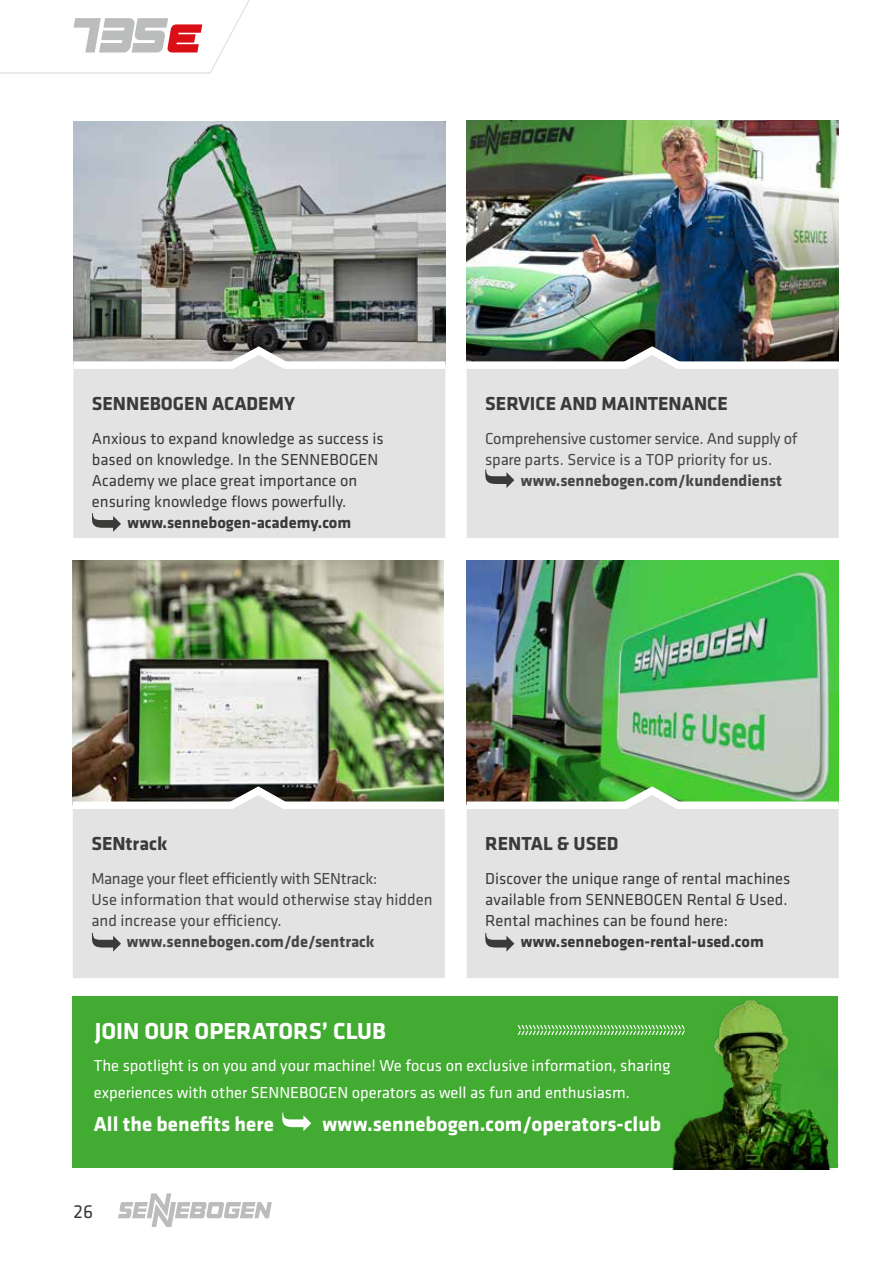
<style>
.page{position:relative;width:893px;height:1263px;background:#fff}
.page>*{position:absolute;margin:0;border:0;box-sizing:border-box;transform-origin:0 0}
.t1{font:700 24px "Klavika Basic";color:#fff}
.t2{font:700 21px "Klavika Basic";color:#fff}
.t3{font:700 19.5px "Klavika Basic";color:#3a3a39}
.t4{font:19.5px "Klavika Basic";color:#3a3a39}
.t5{font:16.5px/21px "Klavika Basic";color:#3a3a39}
.t6{font:16.5px/21px "Klavika Basic";color:#474746}
.t7{font:16.5px/27px "Klavika Basic";color:#fff}
.t8{font:700 16.5px "Klavika Basic";color:#474746}
.t9{font:700 16.5px "Klavika Basic";color:#3a3a39}
</style>
<div class="page">
<svg style="left:118px;top:1193px;width:154px;height:34px"></svg>
<img style="left:467px;top:120px;width:372px;height:222px">
<img style="left:73px;top:121px;width:372px;height:221px">
<div style="left:73px;top:996px;width:765px;height:172px;background:#42ab31"></div>
<img style="left:73px;top:560px;width:370px;height:222px">
<img style="left:467px;top:560px;width:372px;height:222px">
<div style="left:467px;top:373px;width:372px;height:165px;background:#e3e3e3"></div>
<div style="left:73px;top:813px;width:372px;height:165px;background:#e3e3e3"></div>
<div style="left:73px;top:373px;width:372px;height:165px;background:#e3e3e3"></div>
<div style="left:467px;top:813px;width:372px;height:165px;background:#e3e3e3"></div>
<img style="left:466px;top:342px;width:373px;height:31px">
<img style="left:72px;top:782px;width:373px;height:31px">
<svg style="left:73px;top:342px;width:373px;height:31px"></svg>
<img style="left:466px;top:782px;width:373px;height:31px">
<img style="left:672px;top:1000px;width:167px;height:169px">
<svg style="left:517px;top:1024px;width:169px;height:12px"></svg>
<svg style="left:92px;top:513px;width:29px;height:19px"></svg>
<svg style="left:282px;top:1112px;width:29px;height:19px"></svg>
<svg style="left:485px;top:933px;width:29px;height:18px"></svg>
<svg style="left:485px;top:469px;width:29px;height:19px"></svg>
<svg style="left:92px;top:933px;width:29px;height:18px"></svg>
<svg style="left:0;top:0;width:250px;height:74px"></svg>
<p class="t3" style="left:92px;top:390px;width:205px">SENNEBOGEN ACADEMY</p>
<p class="t5" style="left:92px;top:428px;width:293px">Anxious to expand knowledge as success is based on knowledge. In the SENNEBOGEN Academy we place great importance on ensuring knowledge flows powerfully.</p>
<p class="t9" style="left:127px;top:511px;width:225px">www.sennebogen-academy.com</p>
<p class="t3" style="left:485px;top:390px;width:244px">SERVICE AND MAINTENANCE</p>
<p class="t6" style="left:485px;top:428px;width:314px">Comprehensive customer service. And supply of spare parts. Service is a TOP priority for us.</p>
<p class="t8" style="left:521px;top:469px;width:263px">www.sennebogen.com/kundendienst</p>
<p class="t3" style="left:91px;top:830px;width:77px">SENtrack</p>
<p class="t6" style="left:91px;top:868px;width:343px">Manage your fleet efficiently with SENtrack:<br>Use information that would otherwise stay hidden and increase your efficiency.</p>
<p class="t8" style="left:127px;top:930px;width:249px">www.sennebogen.com/de/sentrack</p>
<p class="t3" style="left:485px;top:830px;width:135px">RENTAL &amp; USED</p>
<p class="t5" style="left:485px;top:868px;width:307px">Discover the unique range of rental machines available from SENNEBOGEN Rental &amp; Used.<br>Rental machines can be found here:</p>
<p class="t9" style="left:521px;top:930px;width:245px">www.sennebogen-rental-used.com</p>
<h1 class="t1" style="left:95px;top:1013px;width:293px">JOIN OUR OPERATORS’ CLUB</h1>
<p class="t7" style="left:94px;top:1051px;width:578px">The spotlight is on you and your machine! We focus on exclusive information, sharing experiences with other SENNEBOGEN operators as well as fun and enthusiasm.</p>
<p class="t2" style="left:94px;top:1109px;width:182px">All the benefits here</p>
<p class="t2" style="left:322px;top:1109px;width:340px">www.sennebogen.com/operators-club</p>
<p class="t4" style="left:74px;top:1199px;width:21px">26</p>
</div>
